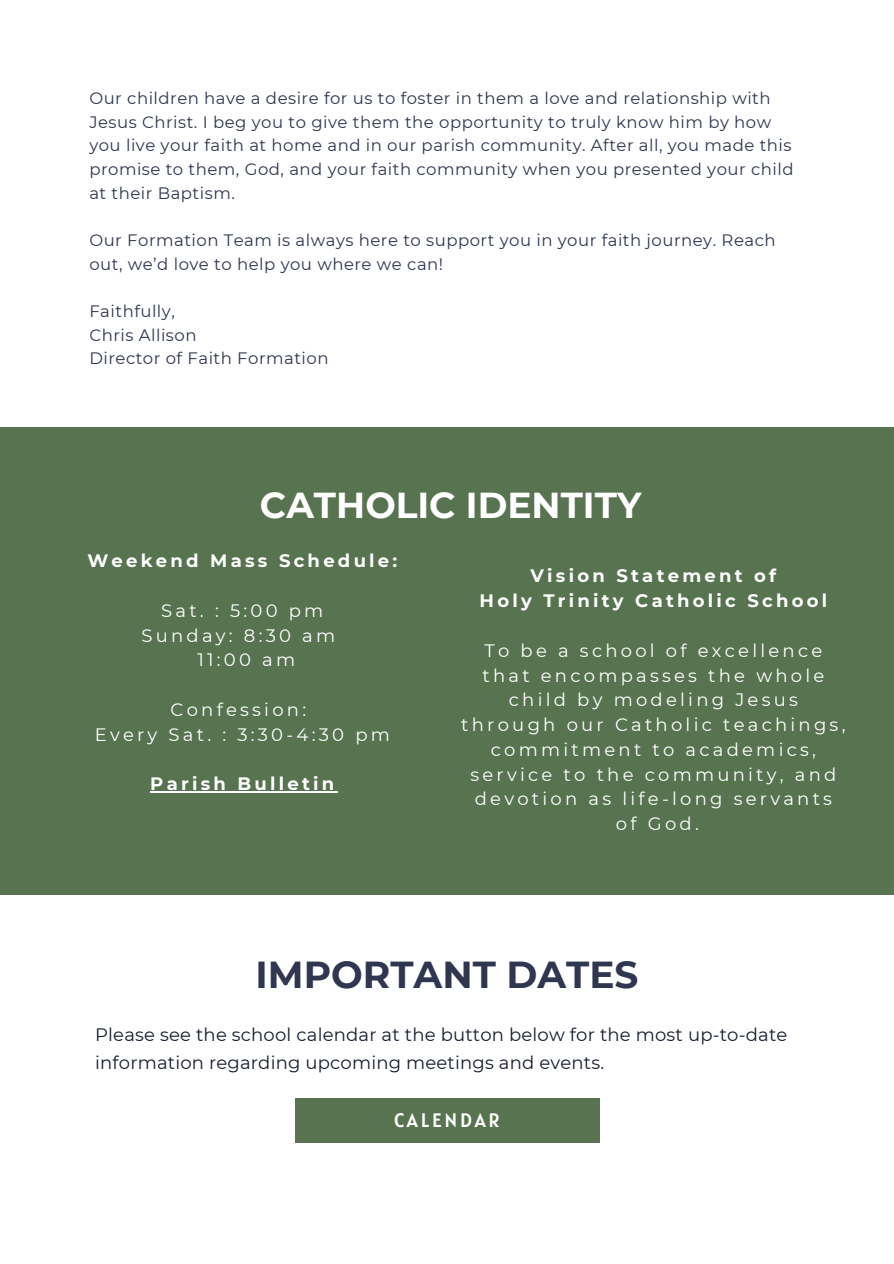
<style>
.page{position:relative;width:894px;height:1264px;background:#fff}
.page>*{position:absolute;margin:0;border:0;box-sizing:border-box;transform-origin:0 0}
.t1{font:59.55px "IM FELL Double Pica Italic";color:#fff}
.t2{font:700 37.5px "Montserrat";color:#2f364f}
.t3{font:700 36px "Montserrat";color:#fff}
.t4{font:19.35px "Alatsi";letter-spacing:.14em;color:#fff}
.t5{font:18px/24.8px "Montserrat";letter-spacing:.18em;color:#fff;text-align:center}
.t6{font:18px/27px "Montserrat";letter-spacing:.01em;color:#171d30}
.t7{font:700 18px/24.8px "Montserrat";letter-spacing:.18em;color:#fff;text-align:center}
.t8{font:16.5px/23.7px "Montserrat";letter-spacing:.03em;color:#2f364f}
</style>
<div class="page">
<div style="left:0;top:427px;width:893px;height:467px;background:#577350"></div>
<hr style="left:150px;top:791px;width:187px;height:1px;background:#fff">
<div style="left:295px;top:1098px;width:304px;height:45px;background:#577350"></div>
<p class="t8" style="left:89px;top:86px;width:705px">Our children have a desire for us to foster in them a love and relationship with Jesus Christ. I beg you to give them the opportunity to truly know him by how you live your faith at home and in our parish community. After all, you made this promise to them, God, and your faith community when you presented your child at their Baptism.</p>
<p class="t8" style="left:89px;top:228px;width:687px">Our Formation Team is always here to support you in your faith journey. Reach out, we’d love to help you where we can!</p>
<p class="t8" style="left:89px;top:299px;width:87px">Faithfully,</p>
<p class="t8" style="left:89px;top:323px;width:109px">Chris Allison</p>
<p class="t8" style="left:89px;top:346px;width:241px">Director of Faith Formation</p>
<h1 class="t3" style="left:260px;top:483px;width:383px">CATHOLIC IDENTITY</h1>
<h4 class="t7" style="left:87px;top:548px;width:311px">Weekend Mass Schedule:</h4>
<h5 class="t5" style="left:161px;top:598px;width:164px">Sat. : 5:00 pm</h5>
<h5 class="t5" style="left:141px;top:622px;width:195px">Sunday: 8:30 am</h5>
<h5 class="t5" style="left:197px;top:647px;width:99px">11:00 am</h5>
<h5 class="t5" style="left:95px;top:697px;width:296px">Confession:<br>Every Sat. : 3:30-4:30 pm</h5>
<h4 class="t7" style="left:150px;top:771px;width:185px">Parish Bulletin</h4>
<h2 class="t1" style="left:112px;top:602px;width:71px">C*</h2>
<h4 class="t7" style="left:479px;top:563px;width:349px">Vision Statement of<br>Holy Trinity Catholic School</h4>
<h5 class="t5" style="left:461px;top:638px;width:385px">To be a school of excellence that encompasses the whole child by modeling Jesus through our Catholic teachings, commitment to academics, service to the community, and devotion as life-long servants<br>of God.</h5>
<h5 class="t2" style="left:255px;top:951px;width:384px">IMPORTANT DATES</h5>
<h3 class="t6" style="left:95px;top:1021px;width:693px">Please see the school calendar at the button below for the most up-to-date information regarding upcoming meetings and events.</h3>
<h2 class="t4" style="left:394px;top:1107px;width:107px">CALENDAR</h2>
</div>
